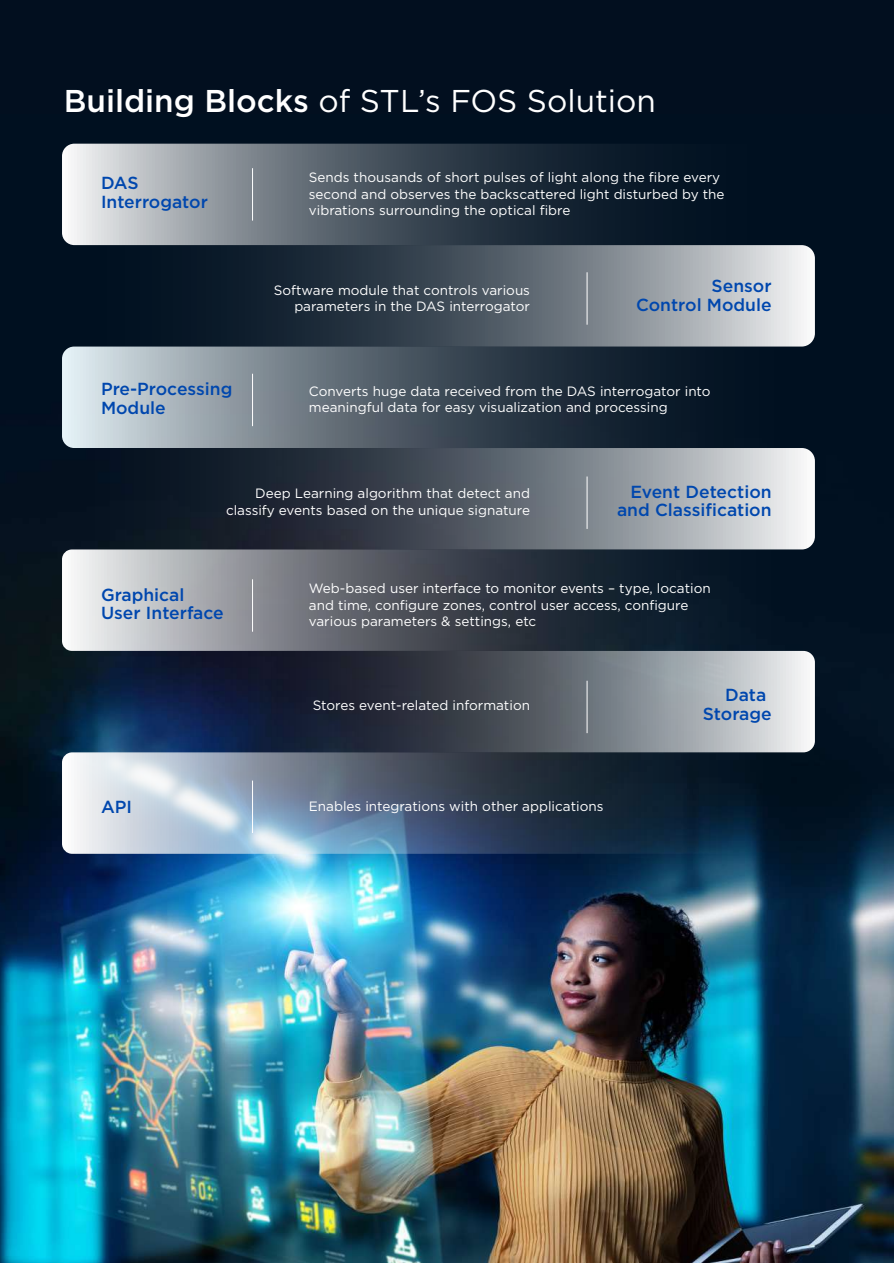
<style>
.page{position:relative;width:894px;height:1263px;background:#fff}
.page>*{position:absolute;margin:0;border:0;box-sizing:border-box;transform-origin:0 0}
.t1{font:31.5px "Gotham";color:#fff}
.t2{font:500 17.4px/18.9px "Gotham";color:#0047ae}
.t3{font:13.5px/16.5px "Gotham";color:#fff}
.s1{font-weight:500}
</style>
<div class="page">
<div style="left:0;top:0;width:893px;height:1263px;background:#020f1f"></div>
<img style="left:0;top:143px;width:893px;height:1120px">
<svg style="left:62px;top:752px;width:752px;height:102px"></svg>
<svg style="left:62px;top:651px;width:752px;height:101px;background:#4d5768"></svg>
<svg style="left:62px;top:549px;width:752px;height:102px"></svg>
<svg style="left:62px;top:448px;width:752px;height:101px"></svg>
<svg style="left:62px;top:347px;width:752px;height:101px"></svg>
<svg style="left:62px;top:245px;width:752px;height:102px"></svg>
<svg style="left:62px;top:144px;width:752px;height:101px"></svg>
<hr style="left:586px;top:272px;width:1px;height:53px;background:#fff">
<hr style="left:252px;top:168px;width:1px;height:53px;background:#fff">
<hr style="left:252px;top:374px;width:1px;height:52px;background:#fff">
<hr style="left:252px;top:579px;width:1px;height:53px;background:#fff">
<hr style="left:252px;top:781px;width:1px;height:52px;background:#fff">
<hr style="left:586px;top:476px;width:1px;height:53px;background:#fff">
<hr style="left:586px;top:681px;width:1px;height:52px;background:#fff">
<h1 class="t1" style="left:64px;top:81px;width:593px"><span class="s1">Building Blocks</span> of STL’s FOS Solution</h1>
<p class="t2" style="left:101px;top:174px;width:108px">DAS<br>Interrogator</p>
<p class="t3" style="left:309px;top:169px;width:417px">Sends thousands of short pulses of light along the fibre every second and observes the backscattered light disturbed by the vibrations surrounding the optical fibre</p>
<p class="t3" style="left:274px;top:281px;width:258px;text-align:right">Software module that controls various parameters in the DAS interrogator</p>
<p class="t2" style="left:636px;top:276px;width:137px;text-align:right">Sensor<br>Control Module</p>
<p class="t2" style="left:101px;top:379px;width:133px">Pre-Processing<br>Module</p>
<p class="t3" style="left:309px;top:382px;width:403px">Converts huge data received from the DAS interrogator into meaningful data for easy visualization and processing</p>
<p class="t3" style="left:226px;top:485px;width:305px;text-align:right">Deep Learning algorithm that detect and classify events based on the unique signature</p>
<p class="t2" style="left:616px;top:482px;width:156px;text-align:right">Event Detection and Classification</p>
<p class="t2" style="left:101px;top:585px;width:124px">Graphical<br>User Interface</p>
<p class="t3" style="left:309px;top:580px;width:403px">Web-based user interface to monitor events – type, location and time, configure zones, control user access, configure various parameters &amp; settings, etc</p>
<p class="t3" style="left:312px;top:697px;width:219px">Stores event-related information</p>
<p class="t2" style="left:101px;top:797px;width:32px">API</p>
<p class="t3" style="left:309px;top:798px;width:296px">Enables integrations with other applications</p>
<p class="t2" style="left:702px;top:685px;width:70px;text-indent:22px">Data<br>Storage</p>
</div>
